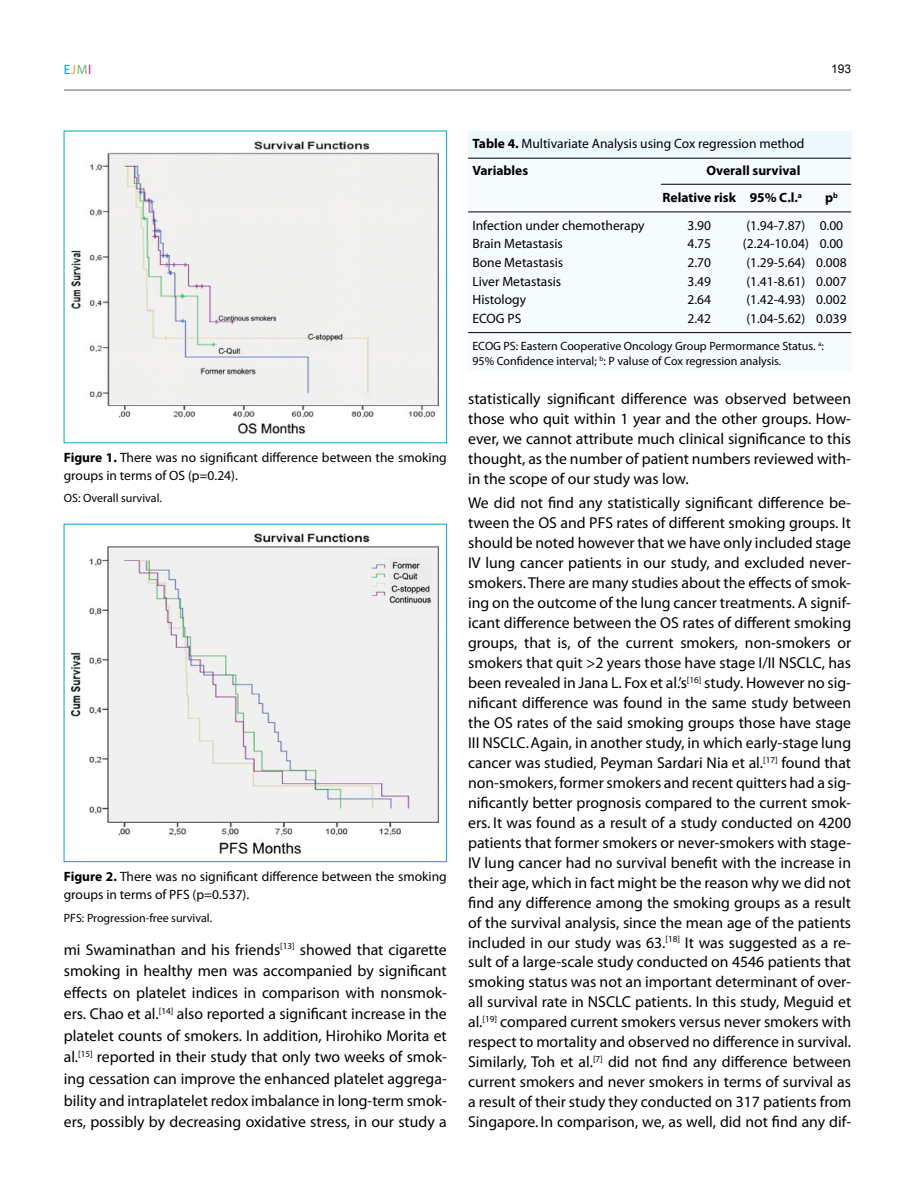
<style>
.page{position:relative;width:915px;height:1191px;background:#fff}
.page>*{position:absolute;margin:0;border:0;box-sizing:border-box;transform-origin:0 0}
.t1{font:15.75px/20px "Myriad Pro";color:#000;text-align:justify}
.t2{font:13.5px/18px "Myriad Pro";color:#000}
.t3{font:700 13.5px/27.2px "Myriad Pro";color:#000;text-align:right}
.t4{font:13.5px "Myriad Pro";color:#00a3d3}
.t5{font:12px/14.4px "Myriad Pro";color:#000}
.t6{font:12px "Arial";color:#000}
.s1{color:#f8991f}
.s2{color:#5ebd72}
.s3{color:#eb138b}
.s4{font-weight:700}
</style>
<div class="page">
<hr style="left:64px;top:89px;width:786px;height:2px;background:#939598">
<div style="left:468px;top:158px;width:382px;height:213px;background:#f6fbfe"></div>
<div style="left:468px;top:131px;width:382px;height:27px;background:#edf8fd"></div>
<hr style="left:468px;top:332px;width:382px;height:1px;background:#000">
<hr style="left:468px;top:158px;width:382px;height:1px;background:#000">
<hr style="left:468px;top:212px;width:382px;height:1px;background:#000">
<hr style="left:660px;top:184px;width:190px;height:1px;background:#000">
<img style="left:72px;top:141px;width:366px;height:293px">
<img style="left:72px;top:533px;width:366px;height:321px">
<p class="t4" style="left:64px;top:61px;width:29px">E<span class="s1">J</span><span class="s2">M</span><span class="s3">I</span></p>
<p class="t6" style="left:830px;top:60px;width:22px">193</p>
<p class="t2" style="left:472px;top:130px;width:333px;line-height:27.2px"><span class="s4">Table 4.</span> Multivariate Analysis using Cox regression method<br><span class="s4">Variables</span></p>
<p class="t3" style="left:662px;top:157px;width:141px">Overall survival<br>Relative risk 95% C.l.<sup>a</sup></p>
<p class="t3" style="left:824px;top:184px;width:14px">p<sup>b</sup></p>
<p class="t2" style="left:64px;top:448px;width:384px"><span class="s4">Figure 1.</span> There was no significant difference between the smoking groups in terms of OS (p=0.24).</p>
<p class="t5" style="left:64px;top:491px;width:100px">OS: Overall survival.</p>
<p class="t2" style="left:64px;top:867px;width:384px"><span class="s4">Figure 2.</span> There was no significant difference between the smoking groups in terms of PFS (p=0.537).</p>
<p class="t5" style="left:64px;top:910px;width:150px">PFS: Progression-free survival.</p>
<p class="t1" style="left:64px;top:938px;width:384px;line-height:21.6px">mi Swaminathan and his friends<sup>[13]</sup> showed that cigarette smoking in healthy men was accompanied by significant effects on platelet indices in comparison with nonsmok&shy;ers. Chao et al.<sup>[14]</sup> also reported a significant increase in the platelet counts of smokers. In addition, Hirohiko Morita et al.<sup>[15]</sup> reported in their study that only two weeks of smok&shy;ing cessation can improve the enhanced platelet aggrega&shy;bility and intraplatelet redox imbalance in long-term smok&shy;ers, possibly by decreasing oxidative stress, in our study a</p>
<p class="t2" style="left:472px;top:216px;width:174px">Infection under chemotherapy</p>
<p class="t2" style="left:687px;top:216px;width:25px">3.90</p>
<p class="t2" style="left:746px;top:216px;width:98px">(1.94-7.87) 0.00</p>
<p class="t2" style="left:472px;top:234px;width:92px">Brain Metastasis</p>
<p class="t2" style="left:687px;top:234px;width:25px">4.75</p>
<p class="t2" style="left:742px;top:234px;width:102px">(2.24-10.04) 0.00</p>
<p class="t2" style="left:472px;top:253px;width:92px">Bone Metastasis</p>
<p class="t2" style="left:687px;top:253px;width:25px">2.70</p>
<p class="t2" style="left:746px;top:253px;width:102px">(1.29-5.64) 0.008</p>
<p class="t2" style="left:472px;top:272px;width:90px">Liver Metastasis</p>
<p class="t2" style="left:687px;top:272px;width:25px">3.49</p>
<p class="t2" style="left:746px;top:272px;width:102px">(1.41-8.61) 0.007</p>
<p class="t2" style="left:472px;top:291px;width:55px">Histology</p>
<p class="t2" style="left:687px;top:291px;width:25px">2.64</p>
<p class="t2" style="left:746px;top:291px;width:102px">(1.42-4.93) 0.002</p>
<p class="t2" style="left:472px;top:309px;width:50px">ECOG PS</p>
<p class="t2" style="left:687px;top:309px;width:25px">2.42</p>
<p class="t2" style="left:746px;top:309px;width:102px">(1.04-5.62) 0.039</p>
<p class="t5" style="left:472px;top:339px;width:353px">ECOG PS: Eastern Cooperative Oncology Group Permormance Status. <sup>a</sup>:<br>95% Confidence interval; <sup>b</sup>: P valuse of Cox regression analysis.</p>
<p class="t1" style="left:468px;top:389px;width:384px">statistically significant difference was observed between those who quit within 1 year and the other groups. How&shy;ever, we cannot attribute much clinical significance to this thought, as the number of patient numbers reviewed with&shy;in the scope of our study was low.</p>
<p class="t1" style="left:468px;top:493px;width:384px">We did not find any statistically significant difference be&shy;tween the OS and PFS rates of different smoking groups. It should be noted however that we have only included stage IV lung cancer patients in our study, and excluded never&shy;smokers. There are many studies about the effects of smok&shy;ing on the outcome of the lung cancer treatments. A signif&shy;icant difference between the OS rates of different smoking groups, that is, of the current smokers, non-smokers or smokers that quit &gt;2 years those have stage I/II NSCLC, has been revealed in Jana L. Fox et al.’s<sup>[16]</sup> study. However no sig&shy;nificant difference was found in the same study between the OS rates of the said smoking groups those have stage III NSCLC.Again, in another study, in which early-stage lung cancer was studied, Peyman Sardari Nia et al.<sup>[17]</sup> found that non-smokers, former smokers and recent quitters had a sig&shy;nificantly better prognosis compared to the current smok&shy;ers. It was found as a result of a study conducted on 4200 patients that former smokers or never-smokers with stage-IV lung cancer had no survival benefit with the increase in their age, which in fact might be the reason why we did not find any difference among the smoking groups as a result of the survival analysis, since the mean age of the patients included in our study was 63.<sup>[18]</sup> It was suggested as a re&shy;sult of a large-scale study conducted on 4546 patients that smoking status was not an important determinant of over&shy;all survival rate in NSCLC patients. In this study, Meguid et al.<sup>[19]</sup> compared current smokers versus never smokers with respect to mortality and observed no difference in survival.<br>Similarly, Toh et al.<sup>[7]</sup> did not find any difference between current smokers and never smokers in terms of survival as a result of their study they conducted on 317 patients from Singapore. In comparison, we, as well, did not find any dif-</p>
</div>
